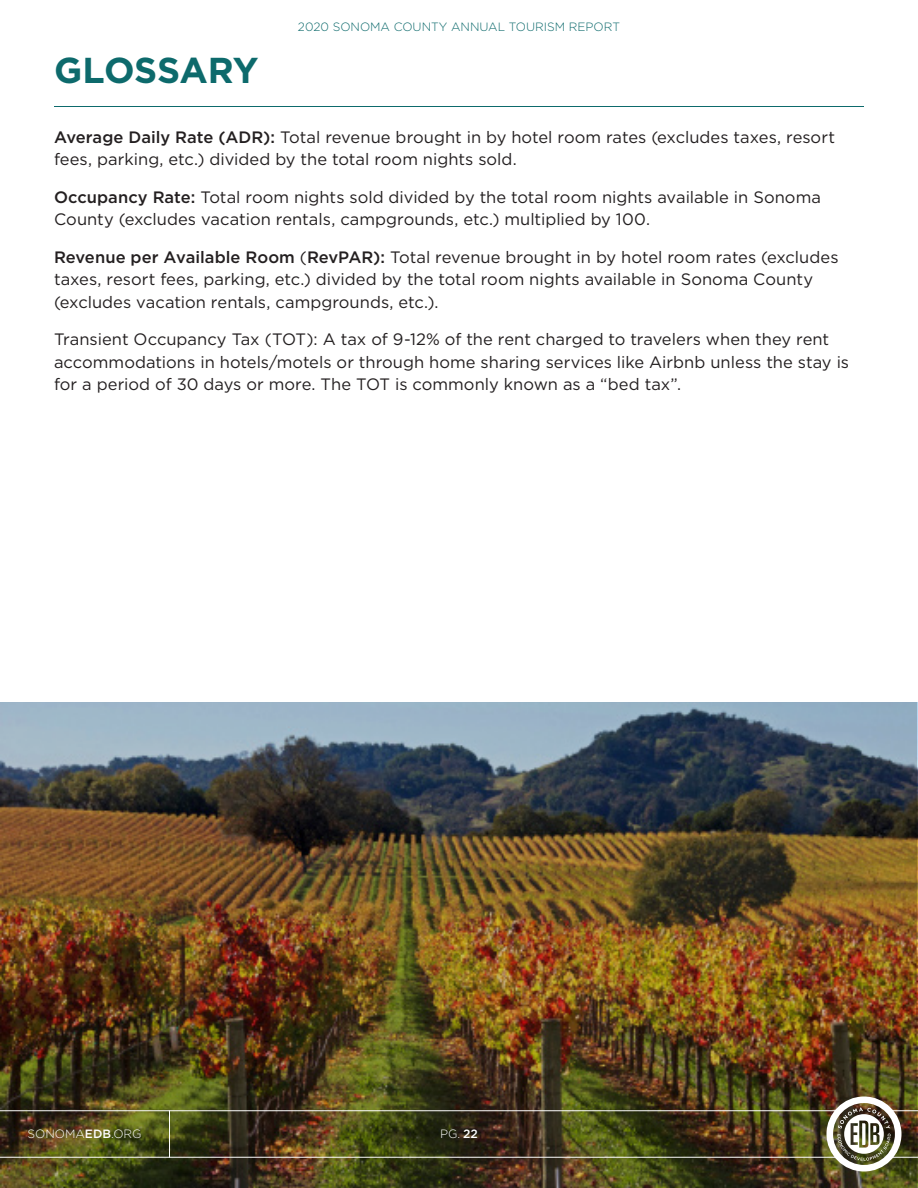
<style>
.page{position:relative;width:918px;height:1188px;background:#fff}
.page>*{position:absolute;margin:0;border:0;box-sizing:border-box;transform-origin:0 0}
.t1{font:700 36px "Gotham";letter-spacing:-.01em;color:#0d6a6c}
.t2{font:16.5px/22.5px "Gotham";color:#231f20}
.t3{font:300 12px "Gotham";color:#0d6a6c}
.t4{font:300 12px "Gotham";color:#fff}
.s1{font-weight:500}
</style>
<div class="page">
<hr style="left:54px;top:106px;width:810px;height:1px;background:#0d6a6c">
<img style="left:1px;top:702px;width:916px;height:486px">
<hr style="left:0;top:1110px;width:840px;height:1px;background:#fff">
<hr style="left:0;top:1157px;width:840px;height:1px;background:#fff">
<hr style="left:169px;top:1110px;width:1px;height:48px;background:#fff">
<img style="left:826px;top:1097px;width:76px;height:75px">
<hr style="left:886px;top:1110px;width:32px;height:1px;background:#fff">
<hr style="left:886px;top:1157px;width:32px;height:1px;background:#fff">
<p class="t1" style="left:54px;top:46px;width:206px">GLOSSARY</p>
<p class="t3" style="left:298px;top:20px;width:324px">2020 SONOMA COUNTY ANNUAL TOURISM REPORT</p>
<p class="t2" style="left:54px;top:126px;width:783px"><span class="s1">Average Daily Rate (ADR):</span> Total revenue brought in by hotel room rates (excludes taxes, resort fees, parking, etc.) divided by the total room nights sold.</p>
<p class="t2" style="left:54px;top:186px;width:769px"><span class="s1">Occupancy Rate:</span> Total room nights sold divided by the total room nights available in Sonoma<br>County (excludes vacation rentals, campgrounds, etc.) multiplied by 100.</p>
<p class="t2" style="left:54px;top:246px;width:786px"><span class="s1">Revenue per Available Room</span> (<span class="s1">RevPAR):</span> Total revenue brought in by hotel room rates (excludes taxes, resort fees, parking, etc.) divided by the total room nights available in Sonoma County (excludes vacation rentals, campgrounds, etc.).</p>
<p class="t2" style="left:54px;top:328px;width:797px">Transient Occupancy Tax (TOT): A tax of 9-12% of the rent charged to travelers when they rent accommodations in hotels/motels or through home sharing services like Airbnb unless the stay is for a period of 30 days or more. The TOT is commonly known as a “bed tax”.</p>
<p class="t4" style="left:28px;top:1126px;width:116px">SONOMA<span class="s1">EDB</span>.ORG</p>
<p class="t4" style="left:440px;top:1126px;width:39px">PG. <span class="s1">22</span></p>
</div>
